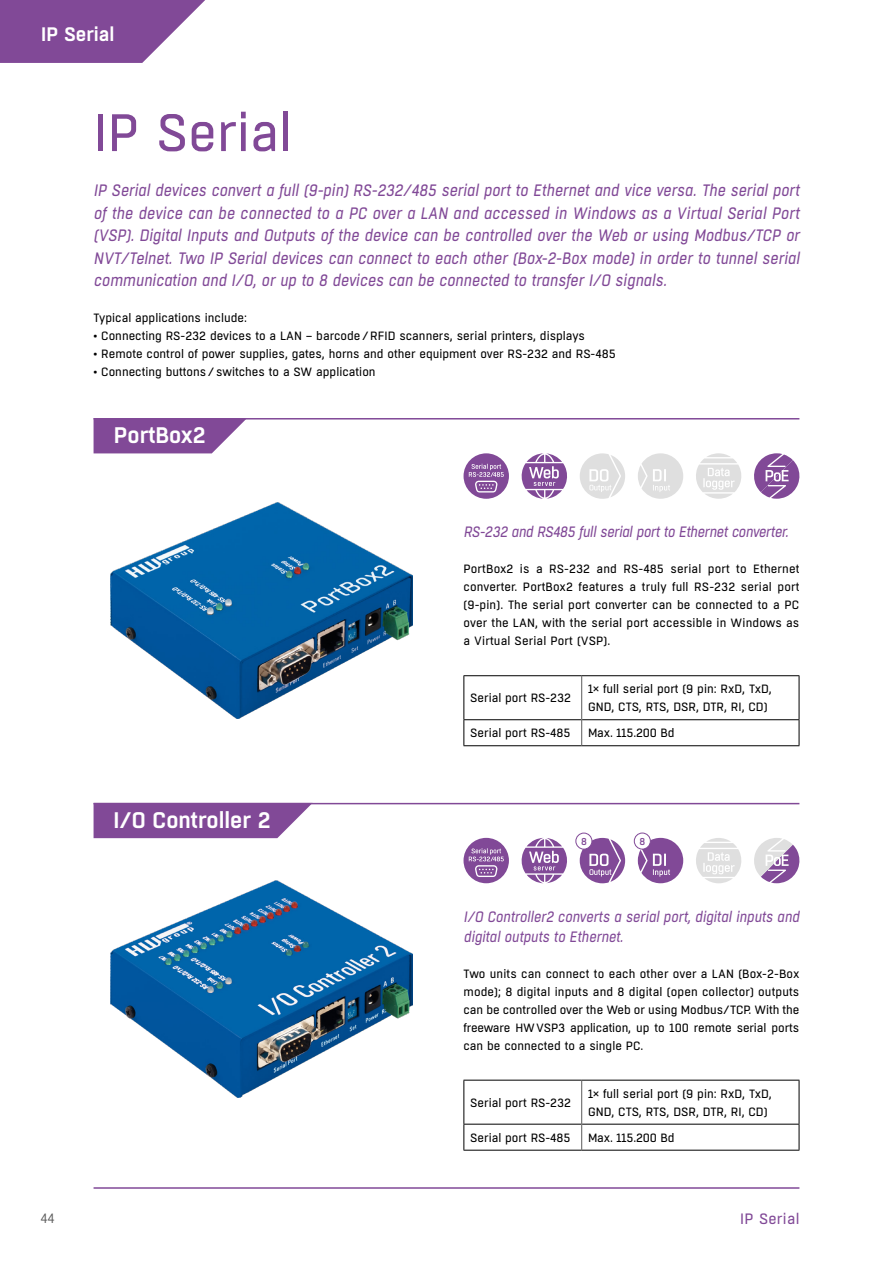
<style>
.page{position:relative;width:893px;height:1263px;background:#fff}
.page>*{position:absolute;margin:0;border:0;box-sizing:border-box;transform-origin:0 0}
.t1{font:52.5px "Boxed";color:#814997}
.t2{font:600 22.5px "Boxed";color:#fff}
.t3{font:600 19.5px "Boxed";color:#fff}
.t4{font:italic 16.5px/22.5px "Boxed";color:#814997;text-align:justify}
.t5{font:italic 15px/19.5px "Boxed";letter-spacing:-.005em;color:#814997}
.t6{font:15px "Boxed";letter-spacing:.02em;color:#814997}
.t7{font:13.5px "Boxed";color:#5a5a5a}
.t8{font:12px/18px "Boxed";color:#000;text-align:justify}
.t9{font:500 10.05px "Boxed";color:#814997}
</style>
<div class="page">
<svg style="left:580px;top:838px;width:45px;height:45px"></svg>
<hr style="left:94px;top:1187px;width:705px;height:2px;background:#814997">
<svg style="left:0;top:0;width:205px;height:63px;background:#9464a6"></svg>
<img style="left:110px;top:881px;width:303px;height:216px">
<img style="left:110px;top:502px;width:303px;height:216px">
<svg style="left:94px;top:804px;width:219px;height:34px;background:#8b589f"></svg>
<hr style="left:94px;top:803px;width:705px;height:1px;background:#814997">
<hr style="left:94px;top:418px;width:705px;height:1px;background:#814997">
<svg style="left:94px;top:419px;width:153px;height:34px;background:#8f5ea3"></svg>
<svg style="left:463px;top:838px;width:46px;height:45px"></svg>
<svg style="left:521px;top:838px;width:46px;height:45px"></svg>
<hr style="left:463px;top:675px;width:119px;height:1px;background:#000">
<hr style="left:463px;top:676px;width:1px;height:43px;background:#000">
<hr style="left:582px;top:675px;width:217px;height:1px;background:#000">
<hr style="left:799px;top:676px;width:1px;height:43px;background:#000">
<hr style="left:463px;top:719px;width:118px;height:1px;background:#000">
<svg style="left:463px;top:720px;width:1px;height:25px"></svg>
<hr style="left:582px;top:719px;width:217px;height:1px;background:#000">
<svg style="left:799px;top:720px;width:1px;height:25px"></svg>
<hr style="left:463px;top:745px;width:119px;height:1px;background:#000">
<hr style="left:582px;top:745px;width:217px;height:1px;background:#000">
<hr style="left:581px;top:676px;width:1px;height:44px;background:#5a5a5a">
<svg style="left:581px;top:720px;width:1px;height:25px"></svg>
<hr style="left:463px;top:1080px;width:119px;height:1px;background:#000">
<hr style="left:463px;top:1080px;width:1px;height:44px;background:#000">
<hr style="left:582px;top:1080px;width:217px;height:1px;background:#000">
<hr style="left:799px;top:1080px;width:1px;height:44px;background:#000">
<hr style="left:463px;top:1124px;width:118px;height:1px;background:#000">
<svg style="left:463px;top:1124px;width:1px;height:26px"></svg>
<hr style="left:582px;top:1124px;width:217px;height:1px;background:#000">
<svg style="left:799px;top:1124px;width:1px;height:26px"></svg>
<hr style="left:463px;top:1150px;width:119px;height:1px;background:#000">
<hr style="left:582px;top:1150px;width:217px;height:1px;background:#000">
<hr style="left:581px;top:1080px;width:1px;height:44px;background:#5a5a5a">
<svg style="left:581px;top:1124px;width:1px;height:26px"></svg>
<svg style="left:464px;top:453px;width:45px;height:46px"></svg>
<svg style="left:521px;top:453px;width:46px;height:46px"></svg>
<svg style="left:754px;top:453px;width:46px;height:46px"></svg>
<svg style="left:754px;top:838px;width:46px;height:45px"></svg>
<svg style="left:638px;top:453px;width:45px;height:46px"></svg>
<div style="left:576px;top:833px;width:16px;height:16px;background:#fff;border-radius:50%"></div>
<div style="left:575px;top:832px;width:17px;height:18px;border:1px solid #814997;border-radius:50%"></div>
<svg style="left:638px;top:838px;width:45px;height:45px"></svg>
<div style="left:634px;top:833px;width:16px;height:16px;background:#fff;border-radius:50%"></div>
<div style="left:634px;top:832px;width:17px;height:17px;border:1px solid #814997;border-radius:50%"></div>
<svg style="left:580px;top:453px;width:45px;height:46px"></svg>
<svg style="left:696px;top:453px;width:45px;height:46px"></svg>
<svg style="left:696px;top:838px;width:46px;height:45px"></svg>
<h3 class="t3" style="left:41px;top:22px;width:75px">IP Serial</h3>
<h1 class="t1" style="left:94px;top:99px;width:200px">IP Serial</h1>
<p class="t4" style="left:94px;top:179px;width:707px">IP Serial devices convert a full (9-pin) RS-232/485 serial port to Ethernet and vice versa. The serial port of the device can be connected to a PC over a LAN and accessed in Windows as a Virtual Serial Port (VSP). Digital Inputs and Outputs of the device can be controlled over the Web or using Modbus/TCP or NVT/Telnet. Two IP Serial devices can connect to each other (Box-2-Box mode) in order to tunnel serial communication and I/O, or up to 8 devices can be connected to transfer I/O signals.</p>
<p class="t8" style="left:94px;top:309px;width:155px">Typical applications include:</p>
<p class="t8" style="left:94px;top:327px;width:493px">• Connecting RS-232 devices to a LAN – barcode/RFID scanners, serial printers, displays</p>
<p class="t8" style="left:94px;top:345px;width:524px">• Remote control of power supplies, gates, horns and other equipment over RS-232 and RS-485</p>
<p class="t8" style="left:94px;top:363px;width:284px">• Connecting buttons/switches to a SW application</p>
<h2 class="t2" style="left:114px;top:421px;width:93px">PortBox2</h2>
<h2 class="t2" style="left:114px;top:805px;width:158px">I/O Controller 2</h2>
<p class="t5" style="left:464px;top:522px;width:326px">RS-232 and RS485 full serial port to Ethernet converter.</p>
<p class="t8" style="left:464px;top:560px;width:337px">PortBox2 is a RS-232 and RS-485 serial port to Ethernet converter. PortBox2 features a truly full RS-232 serial port (9-pin). The serial port converter can be connected to a PC over the LAN, with the serial port accessible in Windows as a Virtual Serial Port (VSP).</p>
<p class="t8" style="left:470px;top:689px;width:102px">Serial port RS-232</p>
<p class="t8" style="left:588px;top:680px;width:185px">1× full serial port (9 pin: RxD, TxD,<br>GND, CTS, RTS, DSR, DTR, RI, CD)</p>
<p class="t8" style="left:470px;top:724px;width:102px">Serial port RS-485</p>
<p class="t8" style="left:588px;top:724px;width:88px">Max. 115.200 Bd</p>
<p class="t9" style="left:581px;top:835px;width:7px">8</p>
<p class="t9" style="left:639px;top:835px;width:7px">8</p>
<p class="t5" style="left:463px;top:907px;width:337px">I/O Controller2 converts a serial port, digital inputs and digital outputs to Ethernet.</p>
<p class="t8" style="left:463px;top:964px;width:337px">Two units can connect to each other over a LAN (Box-2-Box mode); 8 digital inputs and 8 digital (open collector) outputs can be controlled over the Web or using Modbus/TCP. With the freeware HWVSP3 application, up to 100 remote serial ports can be connected to a single PC.</p>
<p class="t8" style="left:470px;top:1094px;width:102px">Serial port RS-232</p>
<p class="t8" style="left:588px;top:1085px;width:185px">1× full serial port (9 pin: RxD, TxD,<br>GND, CTS, RTS, DSR, DTR, RI, CD)</p>
<p class="t8" style="left:470px;top:1129px;width:102px">Serial port RS-485</p>
<p class="t8" style="left:588px;top:1129px;width:88px">Max. 115.200 Bd</p>
<p class="t7" style="left:40px;top:1209px;width:16px">44</p>
<p class="t6" style="left:740px;top:1209px;width:61px">IP Serial</p>
</div>
